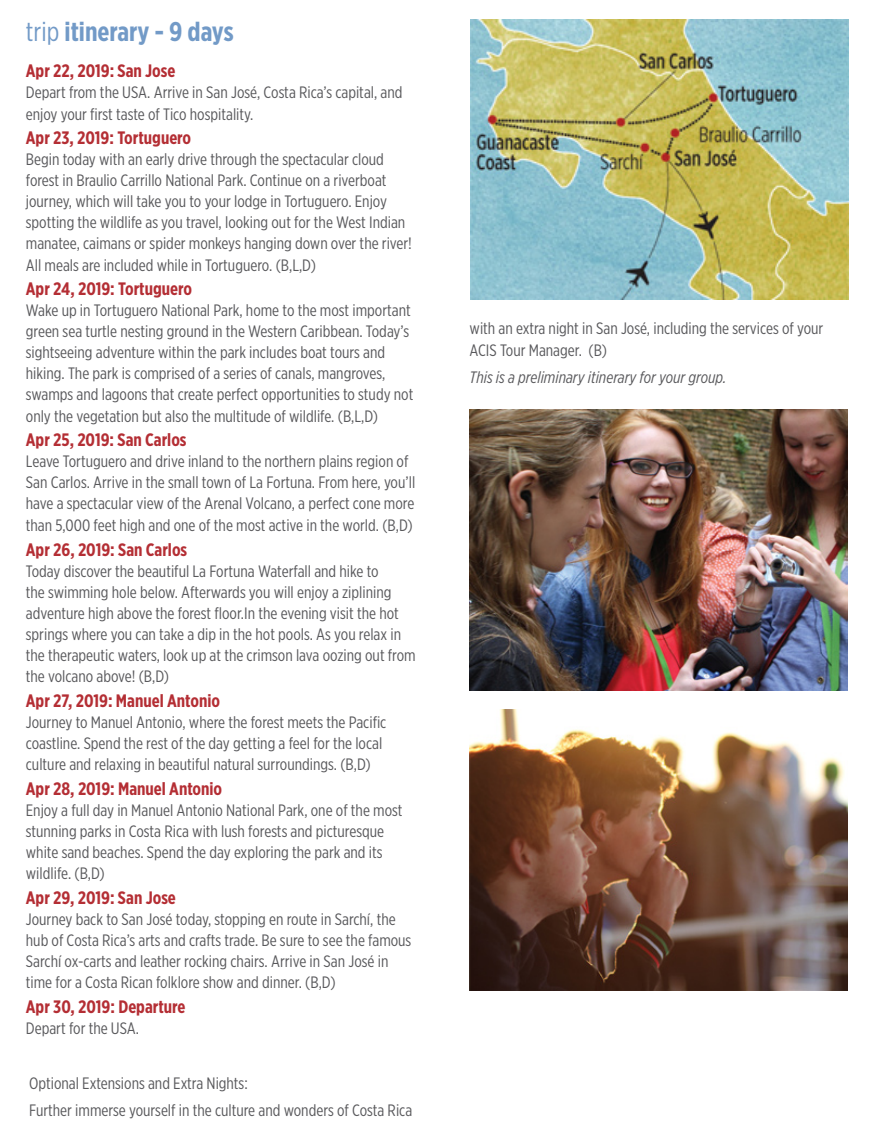
<style>
.page{position:relative;width:875px;height:1145px;background:#fff}
.page>*{position:absolute;margin:0;border:0;box-sizing:border-box;transform-origin:0 0}
.t1{font:700 27px "Gotham X Narrow";color:#729ac7}
.t2{font:700 18px "Gotham X Narrow";color:#b42e34}
.t3{font:16.5px/21.1px "Gotham X Narrow";color:#59595c}
.t4{font:italic 16.5px "Gotham X Narrow";color:#59595c}
.s1{font-weight:400}
</style>
<div class="page">
<img style="left:470px;top:19px;width:378px;height:281px">
<img style="left:470px;top:410px;width:378px;height:280px">
<img style="left:470px;top:709px;width:378px;height:281px">
<h1 class="t1" style="left:26px;top:15px;width:209px"><span class="s1">trip</span> itinerary - 9 days</h1>
<p class="t2" style="left:26px;top:60px;width:151px">Apr 22, 2019 : San Jose</p>
<p class="t3" style="left:26px;top:81px;width:378px;line-height:21.6px">Depart from the USA. Arrive in San José, Costa Rica’s capital, and enjoy your first taste of Tico hospitality.</p>
<p class="t2" style="left:26px;top:127px;width:167px">Apr 23, 2019 : Tortuguero</p>
<p class="t3" style="left:26px;top:149px;width:387px">Begin today with an early drive through the spectacular cloud forest in Braulio Carrillo National Park . Continue on a riverboat journey , which will take you to your lodge in Tortuguero. Enjoy spotting the wildlife as you travel, looking out for the West Indian manatee, caimans or spider monkeys hanging down over the river!<br>All meals are included while in Tortuguero. (B,L,D)</p>
<p class="t2" style="left:26px;top:278px;width:168px">Apr 24, 2019 : Tortuguero</p>
<p class="t3" style="left:26px;top:300px;width:389px">Wake up in Tortuguero National Park , home to the most important green sea turtle nesting ground in the Western Caribbean. Today’s sightseeing adventure within the park includes boat tours and hiking. The park is comprised of a series of canals, mangroves, swamps and lagoons that create perfect opportunities to study not only the vegetation but also the multitude of wildlife. (B,L,D)</p>
<p class="t2" style="left:26px;top:429px;width:162px">Apr 25, 2019 : San Carlos</p>
<p class="t3" style="left:26px;top:451px;width:391px">Leave Tortuguero and drive inland to the northern plains region of San Carlos. Arrive in the small town of La Fortuna . From here, you’ll have a spectacular view of the Arenal Volcano , a perfect cone more than 5,000 feet high and one of the most active in the world. (B,D)</p>
<p class="t2" style="left:26px;top:538px;width:163px">Apr 26, 2019 : San Carlos</p>
<p class="t3" style="left:26px;top:560px;width:391px">Today discover the beautiful La Fortuna Waterfall and hike to<br>the swimming hole below. Afterwards you will enjoy a ziplining adventure high above the forest floor.In the evening visit the hot springs where you can take a dip in the hot pools. As you relax in the therapeutic waters, look up at the crimson lava oozing out from the volcano above! (B,D)</p>
<p class="t2" style="left:26px;top:689px;width:196px">Apr 27, 2019 : Manuel Antonio</p>
<p class="t3" style="left:26px;top:711px;width:362px">Journey to Manuel Antonio, where the forest meets the Pacific coastline. Spend the rest of the day getting a feel for the local culture and relaxing in beautiful natural surroundings. (B,D)</p>
<p class="t2" style="left:26px;top:777px;width:198px">Apr 28, 2019 : Manuel Antonio</p>
<p class="t3" style="left:26px;top:799px;width:378px">Enjoy a full day in Manuel Antonio National Park, one of the most stunning parks in Costa Rica with lush forests and picturesque white sand beaches. Spend the day exploring the park and its wildlife. (B,D)</p>
<p class="t2" style="left:26px;top:886px;width:152px">Apr 29, 2019 : San Jose</p>
<p class="t3" style="left:26px;top:908px;width:387px">Journey back to San José today, stopping en route in Sarchí , the hub of Costa Rica’s arts and crafts trade. Be sure to see the famous Sarchí ox-carts and leather rocking chairs. Arrive in San José in time for a Costa Rican folklore show and dinner . (B,D)</p>
<p class="t2" style="left:26px;top:995px;width:161px">Apr 30, 2019 : Departure</p>
<p class="t3" style="left:26px;top:1017px;width:115px">Depart for the USA.</p>
<p class="t3" style="left:29px;top:1069px;width:385px;line-height:27.5px">Optional Extensions and Extra Nights:<br>Further immerse yourself in the culture and wonders of Costa Rica</p>
<p class="t3" style="left:470px;top:317px;width:355px;line-height:21.6px">with an extra night in San José, including the services of your<br>ACIS Tour Manager. (B)</p>
<p class="t4" style="left:470px;top:368px;width:258px">This is a preliminary itinerary for your group.</p>
</div>
